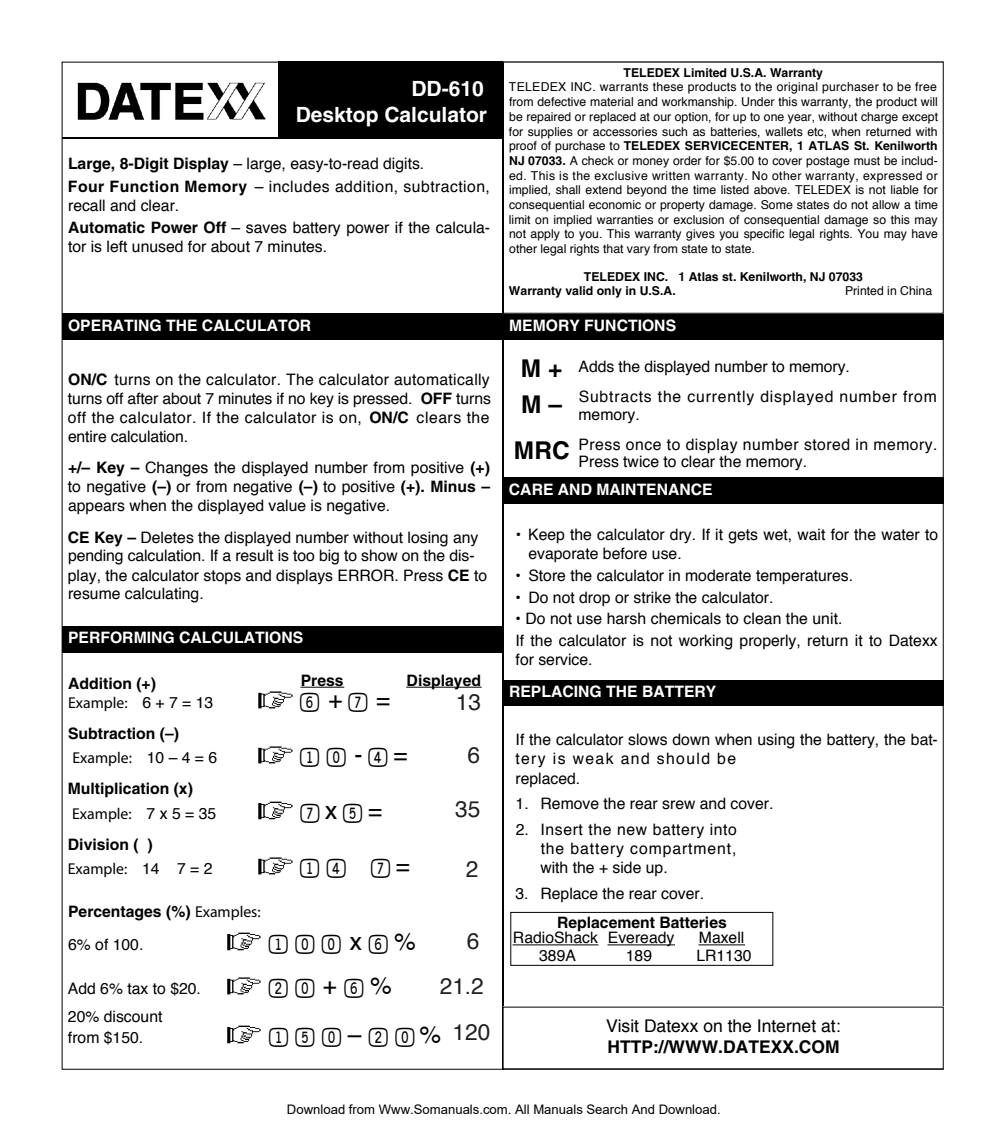
<style>
.page{position:relative;width:1008px;height:1134px;background:#fff}
.page>*{position:absolute;margin:0;border:0;box-sizing:border-box;transform-origin:0 0}
.t1{font:31.5px "Digitsand Pairs A";letter-spacing:.24em;color:#000}
.t2{font:700 24.5px/35.4px "Helvetica";color:#000}
.t3{font:22.57px "Helvetica";color:#231f20}
.t4{font:700 21px/25.4px "Helvetica";color:#fff;text-align:right}
.t5{font:17.5px "Helvetica";color:#000}
.t6{font:700 17.5px "Helvetica";color:#000}
.t7{font:15.75px/18.9px "Helvetica";color:#000}
.t8{font:15.75px/22.8px "Helvetica";letter-spacing:.03em;color:#000}
.t9{font:700 15.75px/32.9px "Helvetica";color:#000}
.t10{font:700 15.75px "Helvetica";color:#fff}
.t11{font:15.75px/30.1px "Helvetica";letter-spacing:.05em;color:#000}
.t12{font:15.75px "Myriad";color:#000}
.t13{font:13.12px "Arial";color:#000}
.t14{font:12.25px/14.7px "Helvetica";color:#000;text-align:justify}
.t15{font:700 12.25px/14px "Helvetica";color:#000}
.s1{font-weight:700}
.s2{font-family:"Helvetica"}
.s3{font-family:"Helvetica";font-size:24.5px}
.s4{font-family:"Myriad";font-weight:400}
.s5{font-weight:400}
</style>
<div class="page">
<hr style="left:301px;top:687px;width:43px;height:1px;background:#000">
<hr style="left:407px;top:687px;width:74px;height:1px;background:#000">
<img style="left:258px;top:691px;width:34px;height:18px">
<img style="left:258px;top:746px;width:34px;height:18px">
<img style="left:258px;top:801px;width:34px;height:19px">
<img style="left:258px;top:857px;width:34px;height:18px">
<img style="left:227px;top:932px;width:34px;height:19px">
<img style="left:227px;top:977px;width:34px;height:18px">
<img style="left:227px;top:1025px;width:34px;height:19px">
<div style="left:278px;top:62px;width:225px;height:76px;background:#000"></div>
<img style="left:77px;top:82px;width:189px;height:38px">
<div style="left:503px;top:680px;width:441px;height:26px;background:#000"></div>
<div style="left:62px;top:314px;width:441px;height:26px;background:#000"></div>
<div style="left:62px;top:626px;width:441px;height:26px;background:#000"></div>
<div style="left:503px;top:314px;width:441px;height:26px;background:#000"></div>
<div style="left:503px;top:478px;width:441px;height:26px;background:#000"></div>
<hr style="left:502px;top:62px;width:2px;height:1008px;background:#000">
<div style="left:511px;top:912px;width:262px;height:54px;border:1px solid #000"></div>
<hr style="left:513px;top:945px;width:85px;height:1px;background:#000">
<hr style="left:608px;top:945px;width:67px;height:1px;background:#000">
<hr style="left:699px;top:945px;width:46px;height:1px;background:#000">
<hr style="left:62px;top:137px;width:441px;height:2px;background:#000">
<h3 class="t4" style="left:296px;top:76px;width:193px">DD-610<br>Desktop Calculator</h3>
<p class="t8" style="left:68px;top:153px;width:424px"><span class="s1">Large, 8-Digit Display</span> – large, easy-to-read digits.<br><span class="s1">Four Function Memory</span> – includes addition, subtraction,</p>
<p class="t7" style="left:68px;top:195px;width:424px;line-height:21.9px">recall and clear.<br><span class="s1">Automatic Power Off</span> – saves battery power if the calcula-</p>
<p class="t7" style="left:68px;top:238px;width:261px">tor is left unused for about 7 minutes.</p>
<p class="t10" style="left:68px;top:316px;width:245px">OPERATING THE CALCULATOR</p>
<p class="t7" style="left:68px;top:371px;width:425px;text-align:justify"><span class="s1">ON/C</span> turns on the calculator. The calculator automatically turns off after about 7 minutes if no key is pressed. <span class="s1">OFF</span> turns off the calculator. If the calculator is on, <span class="s1">ON/C</span> clears the entire calculation.</p>
<p class="t7" style="left:68px;top:459px;width:424px;text-align:justify"><span class="s1">+/– Key –</span> Changes the displayed number from positive <span class="s1">(+) </span>to negative <span class="s1">(–)</span> or from negative <span class="s1">(–)</span> to positive <span class="s1">(+). Minus – </span>appears when the displayed value is negative.</p>
<p class="t7" style="left:68px;top:528px;width:421px"><span class="s1">CE Key –</span> Deletes the displayed number without losing any pending calculation. If a result is too big to show on the dis&shy;play, the calculator stops and displays ERROR. Press <span class="s1">CE</span> to resume calculating.</p>
<p class="t10" style="left:68px;top:628px;width:237px">PERFORMING CALCULATIONS</p>
<p class="t9" style="left:68px;top:667px;width:89px">Addition (+)</p>
<p class="t9" style="left:301px;top:663px;width:44px">Press</p>
<p class="t9" style="left:407px;top:663px;width:76px">Displayed</p>
<p class="t12" style="left:68px;top:695px;width:147px">Example: <span class="s2">6 + 7 = 13</span></p>
<h1 class="t1" style="left:300px;top:683px;width:92px">6<span class="s3">+</span>7<span class="s3">=</span></h1>
<p class="t9" style="left:68px;top:717px;width:113px">Subtraction (–)</p>
<p class="t12" style="left:72px;top:750px;width:146px">Example: <span class="s2">10 – 4 = 6</span></p>
<h1 class="t1" style="left:300px;top:738px;width:109px">10 <span class="s3">-</span>4<span class="s3">=</span></h1>
<p class="t9" style="left:68px;top:772px;width:127px">Multiplication (x)</p>
<p class="t12" style="left:72px;top:805px;width:146px">Example: <span class="s2">7 x 5 = 35</span></p>
<h1 class="t1" style="left:300px;top:793px;width:84px">7<span class="s3">x</span>5<span class="s3">=</span></h1>
<p class="t9" style="left:68px;top:827px;width:86px">Division ( )</p>
<p class="t12" style="left:68px;top:861px;width:146px">Example: <span class="s2">14 7 = 2</span></p>
<h1 class="t1" style="left:300px;top:849px;width:111px">14 7<span class="s3">=</span></h1>
<p class="t9" style="left:68px;top:895px;width:194px">Percentages (%) <span class="s4">Examples:<br></span><span class="s5">6% of 100.</span></p>
<h3 class="t3" style="left:456px;top:687px;width:27px">13</h3>
<h3 class="t3" style="left:467px;top:740px;width:14px">6</h3>
<h3 class="t3" style="left:455px;top:794px;width:27px">35</h3>
<h3 class="t3" style="left:466px;top:853px;width:14px">2</h3>
<h1 class="t1" style="left:269px;top:925px;width:149px">100<span class="s3">x</span>6<span class="s3">%</span></h1>
<h3 class="t3" style="left:467px;top:926px;width:14px">6</h3>
<h3 class="t3" style="left:440px;top:971px;width:46px">21.2</h3>
<h3 class="t3" style="left:453px;top:1017px;width:39px">120</h3>
<p class="t7" style="left:68px;top:980px;width:135px">Add 6% tax to $20.</p>
<h1 class="t1" style="left:269px;top:969px;width:124px">20<span class="s3">+</span>6<span class="s3">%</span></h1>
<p class="t7" style="left:68px;top:1007px;width:96px;line-height:21px">20% discount from $150.</p>
<h1 class="t1" style="left:269px;top:1017px;width:174px">150<span class="s3">–</span>20<span class="s3">%</span></h1>
<p class="t15" style="left:624px;top:65px;width:201px">TELEDEX Limited U.S.A. Warranty</p>
<p class="t14" style="left:509px;top:81px;width:431px">TELEDEX INC. warrants these products to the original purchaser to be free from defective material and workmanship. Under this warranty, the product will be repaired or replaced at our option, for up to one year, without charge except for supplies or accessories such as batteries, wallets etc, when returned with proof of purchase to <span class="s1">TELEDEX SERVICECENTER, 1 ATLAS St. Kenilworth NJ 07033.</span> A check or money order for $5.00 to cover postage must be includ&shy;ed. This is the exclusive written warranty. No other warranty, expressed or implied, shall extend beyond the time listed above. TELEDEX is not liable for consequential economic or property damage. Some states do not allow a time limit on implied warranties or exclusion of consequential damage so this may not apply to you. This warranty gives you specific legal rights. You may have other legal rights that vary from state to state.</p>
<p class="t15" style="left:509px;top:270px;width:356px;text-indent:75px">TELEDEX INC. 1 Atlas st. Kenilworth, NJ 07033<br>Warranty valid only in U.S.A.</p>
<p class="t14" style="left:845px;top:284px;width:89px">Printed in China</p>
<p class="t10" style="left:509px;top:316px;width:169px">MEMORY FUNCTIONS</p>
<h2 class="t2" style="left:521px;top:350px;width:43px">M +<br>M –</h2>
<h2 class="t2" style="left:514px;top:433px;width:57px">MRC</h2>
<p class="t10" style="left:509px;top:480px;width:205px">CARE AND MAINTENANCE</p>
<p class="t11" style="left:579px;top:352px;width:360px">Adds the displayed number to memory.<br>Subtracts the currently displayed number from</p>
<p class="t8" style="left:578px;top:400px;width:361px;line-height:30.1px">memory.<br>Press once to display number stored in memory.</p>
<p class="t7" style="left:579px;top:453px;width:230px">Press twice to clear the memory.</p>
<p class="t7" style="left:528px;top:526px;width:411px;text-indent:-13px">• Keep the calculator dry. If it gets wet, wait for the water to evaporate before use.</p>
<p class="t7" style="left:515px;top:567px;width:339px">• Store the calculator in moderate temperatures.</p>
<p class="t7" style="left:515px;top:589px;width:260px">• Do not drop or strike the calculator.</p>
<p class="t7" style="left:515px;top:609px;width:424px;line-height:21.9px">• Do not use harsh chemicals to clean the unit.<br>If the calculator is not working properly, return it to Datexx</p>
<p class="t7" style="left:516px;top:651px;width:79px">for service.</p>
<p class="t10" style="left:509px;top:682px;width:209px">REPLACING THE BATTERY</p>
<p class="t7" style="left:515px;top:731px;width:424px">If the calculator slows down when using the battery, the bat&shy;tery is weak and should be<br>replaced.</p>
<p class="t7" style="left:516px;top:795px;width:259px">1. Remove the rear srew and cover.</p>
<p class="t7" style="left:540px;top:821px;width:198px;text-align:justify;text-indent:-25px">2. Insert the new battery into the battery compartment, with the + side up.</p>
<p class="t7" style="left:516px;top:885px;width:190px">3. Replace the rear cover.</p>
<p class="t9" style="left:557px;top:905px;width:171px">Replacement Batteries</p>
<p class="t7" style="left:513px;top:929px;width:163px">RadioShack Eveready</p>
<p class="t7" style="left:699px;top:929px;width:47px">Maxell</p>
<p class="t7" style="left:539px;top:947px;width:38px">389A</p>
<p class="t7" style="left:626px;top:947px;width:28px">189</p>
<p class="t7" style="left:696px;top:947px;width:57px">LR1130</p>
<p class="t5" style="left:606px;top:1014px;width:236px">Visit Datexx on the Internet at:</p>
<p class="t6" style="left:607px;top:1036px;width:234px">HTTP://WWW.DATEXX.COM</p>
<p class="t13" style="left:287px;top:1102px;width:435px">Download from Www.Somanuals.com. All Manuals Search And Download.</p>
</div>
